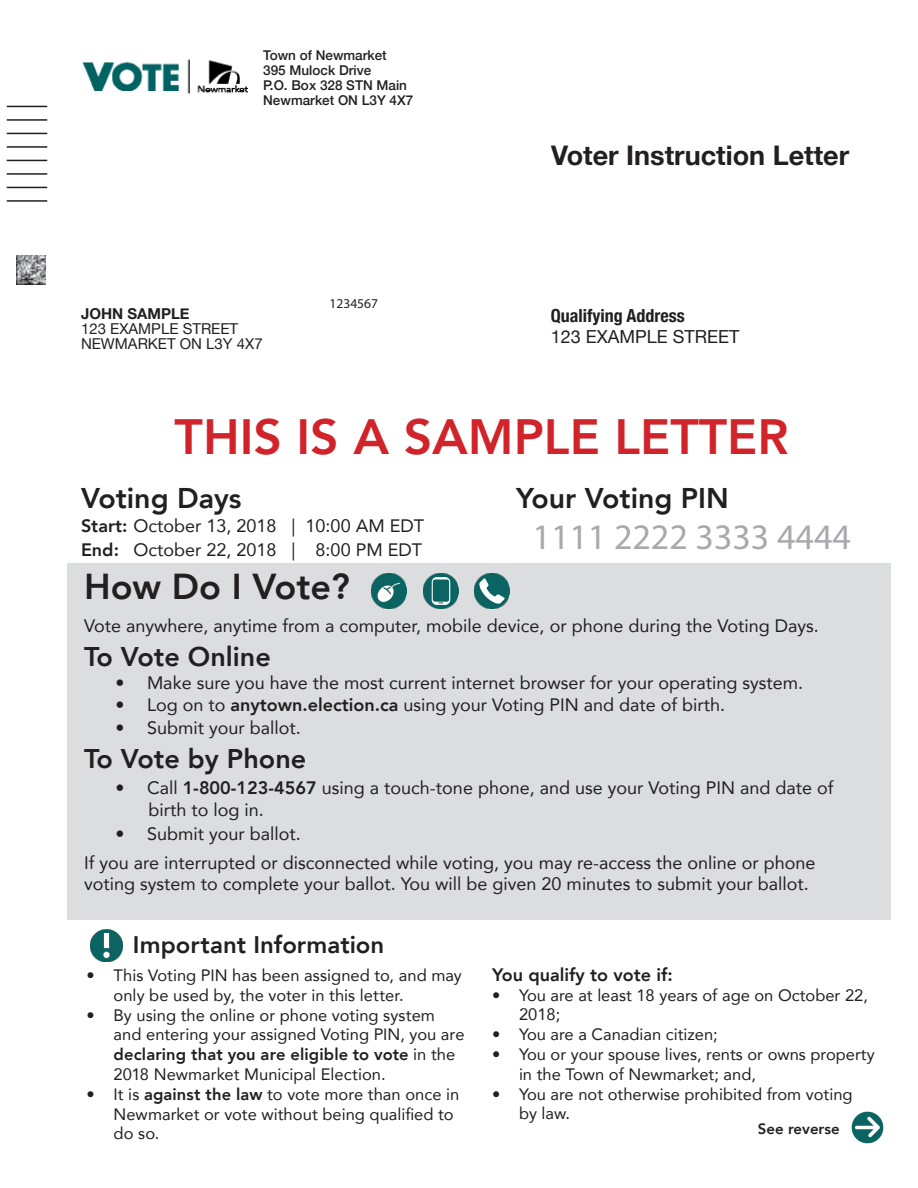
<style>
.page{position:relative;width:918px;height:1188px;background:#fff}
.page>*{position:absolute;margin:0;border:0;box-sizing:border-box;transform-origin:0 0}
.t1{font:800 49.5px "Avenir LT Com";color:#d1232a}
.PIN{font:36px "Myriad Pro";color:#a8a9ad}
.big_bold_24{font:800 36px "Avenir LT Com";color:#231f20}
.Big_Header{font:800 28.5px "Avenir LT Com";color:#231f20}
.bold_18{font:800 27px "Avenir LT Com";color:#231f20}
.Municipal_Election_t{font:700 27px "Helvetica Neue";color:#231f20}
._2018_back_headings{font:800 24px "Avenir LT Com";color:#231f20}
.t2{font:18px/22.5px "Avenir";color:#231f20}
._2018_back_headings-2{font:800 18px "Avenir";color:#231f20}
.t3{font:700 condensed 18px "Helvetica Neue";color:#231f20}
.t4{font:18px "Helvetica Neue";color:#231f20}
._2018_back_headings-3{font:16.5px/19.8px "Avenir";color:#231f20}
.voter_address{font:15px "Helvetica Neue";color:#231f20}
.t5{font:800 15px "Avenir";color:#231f20}
.voter_address-2{font:700 15px "Helvetica Neue";color:#231f20}
.t6{font:500 13.5px "Helvetica Neue";color:#231f20}
.dli_seq_number{font:13.5px "Myriad Pro";color:#231f20}
.s1{font-weight:800}
</style>
<div class="page">
<div style="left:68px;top:564px;width:823px;height:356px;background:#dcdddf"></div>
<img style="left:371px;top:573px;width:36px;height:36px">
<img style="left:423px;top:573px;width:36px;height:36px">
<img style="left:474px;top:573px;width:36px;height:36px">
<img style="left:82px;top:59px;width:166px;height:35px">
<img style="left:91px;top:930px;width:31px;height:32px">
<img style="left:851px;top:1111px;width:33px;height:33px">
<hr style="left:7px;top:106px;width:40px;height:1px;background:#231f20">
<hr style="left:7px;top:119px;width:40px;height:2px;background:#231f20">
<hr style="left:7px;top:133px;width:40px;height:1px;background:#231f20">
<hr style="left:7px;top:146px;width:40px;height:2px;background:#231f20">
<hr style="left:7px;top:160px;width:40px;height:1px;background:#231f20">
<hr style="left:7px;top:173px;width:40px;height:2px;background:#231f20">
<hr style="left:7px;top:187px;width:40px;height:1px;background:#231f20">
<hr style="left:7px;top:200px;width:40px;height:2px;background:#231f20">
<img style="left:16px;top:256px;width:29px;height:28px">
<p class="t6" style="left:263px;top:45px;width:125px">Town of Newmarket</p>
<p class="t6" style="left:263px;top:60px;width:110px">395 Mulock Drive</p>
<p class="t6" style="left:263px;top:75px;width:145px">P.O. Box 328 STN Main</p>
<p class="t6" style="left:263px;top:90px;width:152px">Newmarket ON L3Y 4X7</p>
<p class="voter_address-2" style="left:81px;top:302px;width:110px">JOHN SAMPLE</p>
<p class="voter_address" style="left:81px;top:318px;width:159px">123 EXAMPLE STREET</p>
<p class="voter_address" style="left:81px;top:333px;width:183px">NEWMARKET ON L3Y 4X7</p>
<p class="dli_seq_number" style="left:330px;top:295px;width:50px">1234567</p>
<p class="Municipal_Election_t" style="left:551px;top:134px;width:300px">Voter Instruction Letter</p>
<p class="t3" style="left:551px;top:301px;width:135px">Qualifying Address</p>
<p class="t4" style="left:551px;top:323px;width:190px">123 EXAMPLE STREET</p>
<p class="t1" style="left:175px;top:408px;width:616px">THIS IS A SAMPLE LETTER</p>
<p class="Big_Header" style="left:81px;top:481px;width:162px">Voting Days</p>
<p class="Big_Header" style="left:516px;top:481px;width:214px">Your Voting PIN</p>
<p class="t2" style="left:81px;top:514px;width:345px"><span class="s1">Start:</span> October 13, 2018 | 10:00 AM EDT</p>
<p class="t2" style="left:81px;top:538px;width:343px"><span class="s1">End:</span> October 22, 2018 | 8:00 PM EDT</p>
<p class="PIN" style="left:533px;top:514px;width:320px">1111 2222 3333 4444</p>
<p class="big_bold_24" style="left:84px;top:566px;width:267px">How Do I Vote?</p>
<p class="t2" style="left:84px;top:614px;width:736px">Vote anywhere, anytime from a computer, mobile device, or phone during the Voting Days.</p>
<p class="bold_18" style="left:84px;top:641px;width:188px">To Vote Online</p>
<p class="t2" style="left:116px;top:671px;width:689px">• Make sure you have the most current internet browser for your operating system.</p>
<p class="t2" style="left:116px;top:693px;width:611px">• Log on to <span class="s1">anytown.election.ca</span> using your Voting PIN and date of birth.</p>
<p class="t2" style="left:116px;top:716px;width:187px">• Submit your ballot.</p>
<p class="bold_18" style="left:84px;top:743px;width:224px">To Vote by Phone</p>
<p class="t2" style="left:148px;top:776px;width:687px;text-indent:-33px">• Call <span class="s1">1-800-123-4567</span> using a touch-tone phone, and use your Voting PIN and date of birth to log in.</p>
<p class="t2" style="left:116px;top:822px;width:187px">• Submit your ballot.</p>
<p class="t2" style="left:84px;top:851px;width:733px;line-height:21.6px">If you are interrupted or disconnected while voting, you may re-access the online or phone voting system to complete your ballot. You will be given 20 minutes to submit your ballot.</p>
<p class="_2018_back_headings" style="left:133px;top:931px;width:253px">Important Information</p>
<p class="_2018_back_headings-3" style="left:114px;top:965px;width:350px;text-indent:-27px">• This Voting PIN has been assigned to, and may only be used by, the voter in this letter.</p>
<p class="_2018_back_headings-3" style="left:114px;top:1005px;width:352px;text-indent:-27px">• By using the online or phone voting system and entering your assigned Voting PIN, you are <span class="s1">declaring that you are eligible to vote</span> in the 2018 Newmarket Municipal Election.</p>
<p class="_2018_back_headings-3" style="left:114px;top:1084px;width:347px;text-indent:-27px">• It is <span class="s1">against the law</span> to vote more than once in<br>Newmarket or vote without being qualified to do so.</p>
<p class="_2018_back_headings-2" style="left:492px;top:960px;width:182px">You qualify to vote if:</p>
<p class="_2018_back_headings-3" style="left:519px;top:984px;width:350px;text-indent:-27px">• You are at least 18 years of age on October 22,<br>2018;</p>
<p class="_2018_back_headings-3" style="left:492px;top:1024px;width:227px">• You are a Canadian citizen;</p>
<p class="_2018_back_headings-3" style="left:519px;top:1044px;width:357px;text-indent:-27px">• You or your spouse lives, rents or owns property in the Town of Newmarket; and,</p>
<p class="_2018_back_headings-3" style="left:519px;top:1083px;width:335px;text-indent:-27px">• You are not otherwise prohibited from voting by law.</p>
<p class="t5" style="left:758px;top:1117px;width:83px">See reverse</p>
</div>
